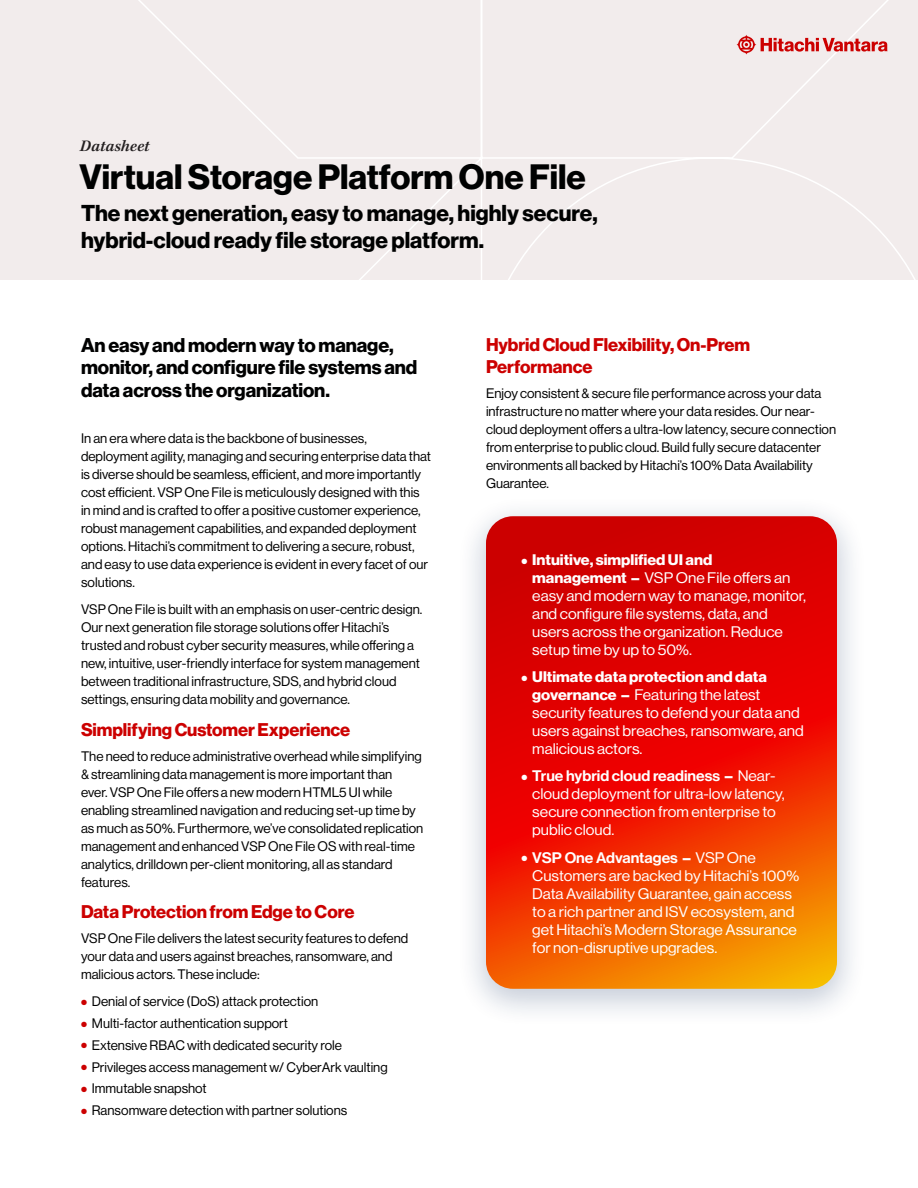
<style>
.page{position:relative;width:918px;height:1188px;background:#fff}
.page>*{position:absolute;margin:0;border:0;box-sizing:border-box;transform-origin:0 0}
.Main_Title_Black{font:34.5px "N Haas Grotesk DS Pro 75 Bd";color:#000101}
.Lead_Paragraph_15_18{font:22.5px/27px "N Haas Grotesk DS Pro 75 Bd";color:#000101}
.Primary-Subhead-Red{font:19.5px/22.5px "N Haas Grotesk DS Pro 75 Bd";letter-spacing:-.005em;color:#000101}
.Primary-Subhead-Red-2{font:18px/22.5px "N Haas Grotesk DS Pro 75 Bd";letter-spacing:-.005em;color:#c00}
.t1{font:italic 600 16.5px "Kepler Std";color:#231f20}
.t2{font:15px/18px "N Haas Grotesk DS Pro 55 Rg";color:#fff;scale:1.05 1}
.Body{font:13.5px/18px "N Haas Grotesk DS Pro 55 Rg";color:#000101}
.s1{color:#c00}
.s2{font-family:"N Haas Grotesk DS Pro 75 Bd"}
.s3{font-family:"N Haas Grotesk DS Pro 65 Md"}
</style>
<div class="page">
<div style="left:17px;top:0;width:901px;height:280px;background:#f2ecec"></div>
<svg style="left:736px;top:35px;width:152px;height:20px;background:#e59e9e"></svg>
<div style="left:456px;top:495px;width:411px;height:533px;background:#0e2b5d;opacity:.24"></div>
<svg style="left:486px;top:516px;width:351px;height:473px;background:#e72201"></svg>
<p class="t1" style="left:80px;top:136px;width:71px">Datasheet</p>
<p class="Main_Title_Black" style="left:80px;top:157px;width:508px">Virtual Storage Platform One File</p>
<p class="Lead_Paragraph_15_18" style="left:81px;top:200px;width:518px">The next generation, easy to manage, highly secure, hybrid-cloud ready file storage platform.</p>
<p class="Primary-Subhead-Red" style="left:81px;top:334px;width:338px">An easy and modern way to manage, monitor, and configure file systems and data across the organization.</p>
<p class="Body" style="left:81px;top:429px;width:352px">In an era where data is the backbone of businesses, deployment agility, managing and securing enterprise data that is diverse should be seamless, efficient, and more importantly cost efficient. VSP One File is meticulously designed with this in mind and is crafted to offer a positive customer experience, robust management capabilities, and expanded deployment options. Hitachi’s commitment to delivering a secure, robust, and easy to use data experience is evident in every facet of our solutions.</p>
<p class="Body" style="left:81px;top:601px;width:343px">VSP One File is built with an emphasis on user-centric design.<br>Our next generation file storage solutions offer Hitachi’s trusted and robust cyber security measures, while offering a new, intuitive, user-friendly interface for system management between traditional infrastructure, SDS, and hybrid cloud settings, ensuring data mobility and governance.</p>
<p class="Primary-Subhead-Red-2" style="left:81px;top:719px;width:271px">Simplifying Customer Experience</p>
<p class="Body" style="left:81px;top:747px;width:344px">The need to reduce administrative overhead while simplifying &amp; streamlining data management is more important than<br>ever. VSP One File offers a new modern HTML5 UI while enabling streamlined navigation and reducing set-up time by as much as 50%. Furthermore, we’ve consolidated replication management and enhanced VSP One File OS with real-time analytics, drilldown per-client monitoring, all as standard features.</p>
<p class="Primary-Subhead-Red-2" style="left:81px;top:901px;width:275px">Data Protection from Edge to Core</p>
<p class="Body" style="left:81px;top:929px;width:329px">VSP One File delivers the latest security features to defend your data and users against breaches, ransomware, and malicious actors. These include:</p>
<p class="Body" style="left:81px;top:993px;width:239px"><span class="s1">●</span> Denial of service (DoS) attack protection</p>
<p class="Body" style="left:81px;top:1014px;width:209px"><span class="s1">●</span> Multi-factor authentication support</p>
<p class="Body" style="left:81px;top:1036px;width:263px"><span class="s1">●</span> Extensive RBAC with dedicated security role</p>
<p class="Body" style="left:81px;top:1058px;width:308px"><span class="s1">●</span> Privileges access management w/ CyberArk vaulting</p>
<p class="Body" style="left:81px;top:1080px;width:127px"><span class="s1">●</span> Immutable snapshot</p>
<p class="Body" style="left:81px;top:1102px;width:268px"><span class="s1">●</span> Ransomware detection with partner solutions</p>
<p class="Primary-Subhead-Red-2" style="left:486px;top:333px;width:266px">Hybrid Cloud Flexibility, On-Prem<br>Performance</p>
<p class="Body" style="left:486px;top:384px;width:352px">Enjoy consistent &amp; secure file performance across your data infrastructure no matter where your data resides. Our near&shy;cloud deployment offers a ultra-low latency, secure connection from enterprise to public cloud. Build fully secure datacenter environments all backed by Hitachi’s 100% Data Availability Guarantee.</p>
<p class="t2" style="left:532px;top:551px;width:262px;text-indent:-11px">● <span class="s2">Intuitive, simplified UI and management –</span> VSP One File offers an easy and modern way to manage, monitor, and configure file systems, data, and users across the organization. Reduce setup time by up to 50%.</p>
<p class="t2" style="left:532px;top:668px;width:260px;text-indent:-11px">● <span class="s2">Ultimate data protection and data governance –</span> Featuring the latest security features to defend your data and users against breaches, ransomware, and malicious actors.</p>
<p class="t2" style="left:532px;top:767px;width:242px;text-indent:-11px">● <span class="s3">True hybrid cloud readiness</span> <span class="s2">–</span> Near&shy;cloud deployment for ultra-low latency, secure connection from enterprise to public cloud.</p>
<p class="t2" style="left:532px;top:848px;width:256px;text-indent:-11px">● <span class="s3">VSP One Advantages</span> <span class="s2">–</span> VSP One Customers are backed by Hitachi’s 100% Data Availability Guarantee, gain access to a rich partner and ISV ecosystem, and get Hitachi’s Modern Storage Assurance for non-disruptive upgrades.</p>
</div>
